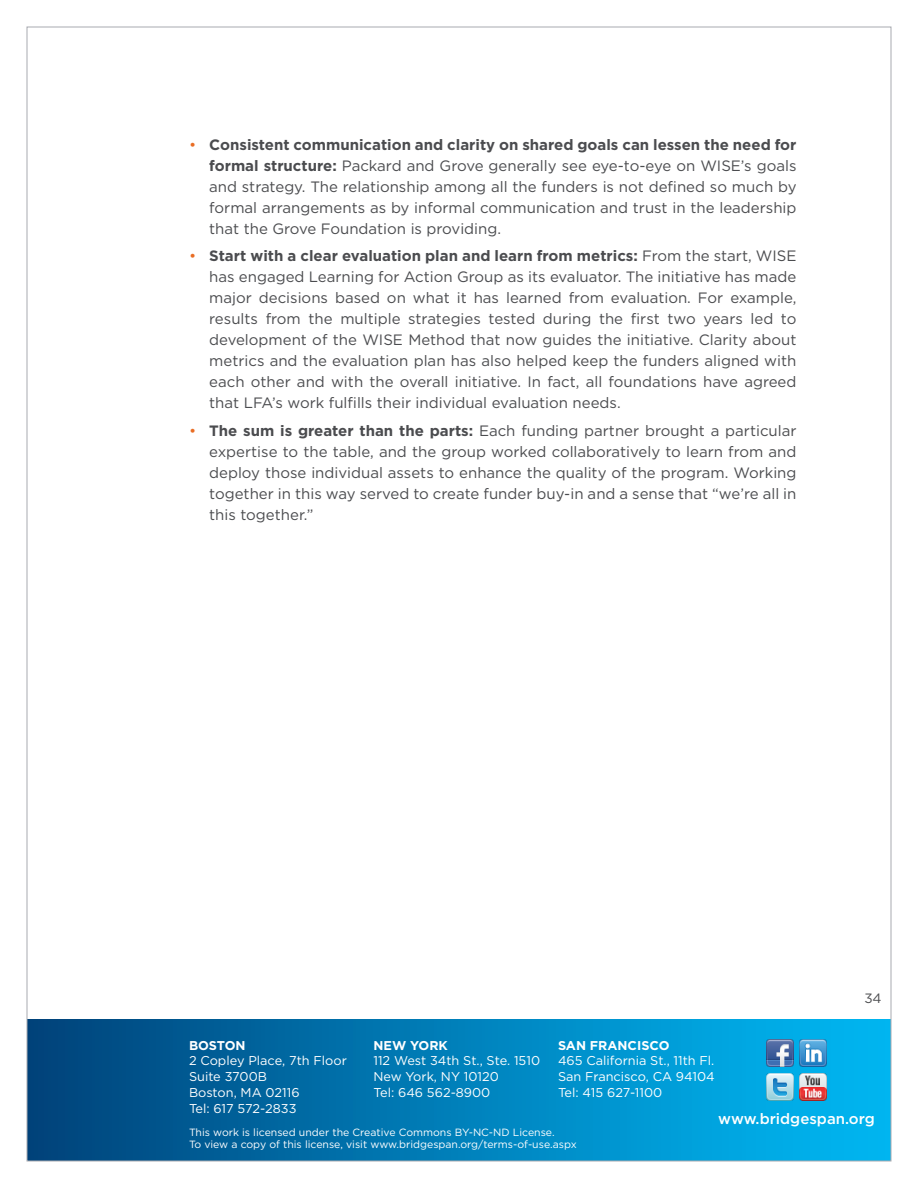
<style>
.page{position:relative;width:918px;height:1188px;background:#fff}
.page>*{position:absolute;margin:0;border:0;box-sizing:border-box;transform-origin:0 0}
._15-BulletText{font:15px/21px "Gotham";color:#4b4c4f;text-align:justify}
._11-WebsiteWhite{font:500 15px "Gotham";color:#fff}
.t1{font:13.5px "Gotham";color:#4b4c4f}
._10-CCLicense{font:12.75px "Gotham";color:#fff}
._10-CCLicense-2{font:700 12.75px "Gotham";color:#fff}
._10-CCLicense-3{font:10.5px/12.6px "Gotham";color:#fff}
.s1{color:#e96d24}
.s2{font-weight:700}
</style>
<div class="page">
<div style="left:27px;top:1019px;width:864px;height:142px;background:linear-gradient(to right,#00437b,#01bbf6)"></div>
<img style="left:766px;top:1040px;width:27px;height:26px">
<img style="left:766px;top:1073px;width:27px;height:27px">
<img style="left:800px;top:1040px;width:27px;height:26px">
<img style="left:800px;top:1073px;width:27px;height:27px">
<p class="_15-BulletText" style="left:209px;top:134px;width:589px;text-indent:-20px"><span class="s1">•</span> <span class="s2">Consistent communication and clarity on shared goals can lessen the need for formal structure:</span> Packard and Grove generally see eye-to-eye on WISE’s goals and strategy. The relationship among all the funders is not defined so much by formal arrangements as by informal communication and trust in the leadership that the Grove Foundation is providing.</p>
<p class="_15-BulletText" style="left:209px;top:245px;width:589px;text-indent:-20px"><span class="s1">•</span> <span class="s2">Start with a clear evaluation plan and learn from metrics:</span> From the start, WISE has engaged Learning for Action Group as its evaluator. The initiative has made major decisions based on what it has learned from evaluation. For example, results from the multiple strategies tested during the first two years led to development of the WISE Method that now guides the initiative. Clarity about metrics and the evaluation plan has also helped keep the funders aligned with each other and with the overall initiative. In fact, all foundations have agreed that LFA’s work fulfills their individual evaluation needs.</p>
<p class="_15-BulletText" style="left:209px;top:420px;width:589px;text-indent:-20px"><span class="s1">•</span> <span class="s2">The sum is greater than the parts:</span> Each funding partner brought a particular expertise to the table, and the group worked collaboratively to learn from and deploy those individual assets to enhance the quality of the program. Working together in this way served to create funder buy-in and a sense that “we’re all in this together.”</p>
<p class="t1" style="left:864px;top:990px;width:19px">34</p>
<p class="_10-CCLicense-2" style="left:189px;top:1037px;width:58px">BOSTON</p>
<p class="_10-CCLicense" style="left:189px;top:1053px;width:159px">2 Copley Place, 7th Floor</p>
<p class="_10-CCLicense" style="left:189px;top:1069px;width:79px">Suite 3700B</p>
<p class="_10-CCLicense" style="left:189px;top:1084px;width:112px">Boston, MA 02116</p>
<p class="_10-CCLicense" style="left:189px;top:1100px;width:109px">Tel: 617 572-2833</p>
<p class="_10-CCLicense-2" style="left:374px;top:1037px;width:76px">NEW YORK</p>
<p class="_10-CCLicense" style="left:374px;top:1053px;width:168px">112 West 34th St., Ste. 1510</p>
<p class="_10-CCLicense" style="left:374px;top:1069px;width:127px">New York, NY 10120</p>
<p class="_10-CCLicense" style="left:374px;top:1084px;width:118px">Tel: 646 562-8900</p>
<p class="_10-CCLicense-2" style="left:558px;top:1037px;width:113px">SAN FRANCISCO</p>
<p class="_10-CCLicense" style="left:558px;top:1053px;width:158px">465 California St., 11th Fl.</p>
<p class="_10-CCLicense" style="left:558px;top:1069px;width:158px">San Francisco, CA 94104</p>
<p class="_10-CCLicense" style="left:558px;top:1084px;width:106px">Tel: 415 627-1100</p>
<p class="_11-WebsiteWhite" style="left:718px;top:1109px;width:158px">www.bridgespan.org</p>
<p class="_10-CCLicense-3" style="left:189px;top:1125px;width:389px">This work is licensed under the Creative Commons BY-NC-ND License.<br>To view a copy of this license, visit www.bridgespan.org/terms-of-use.aspx</p>
</div>
